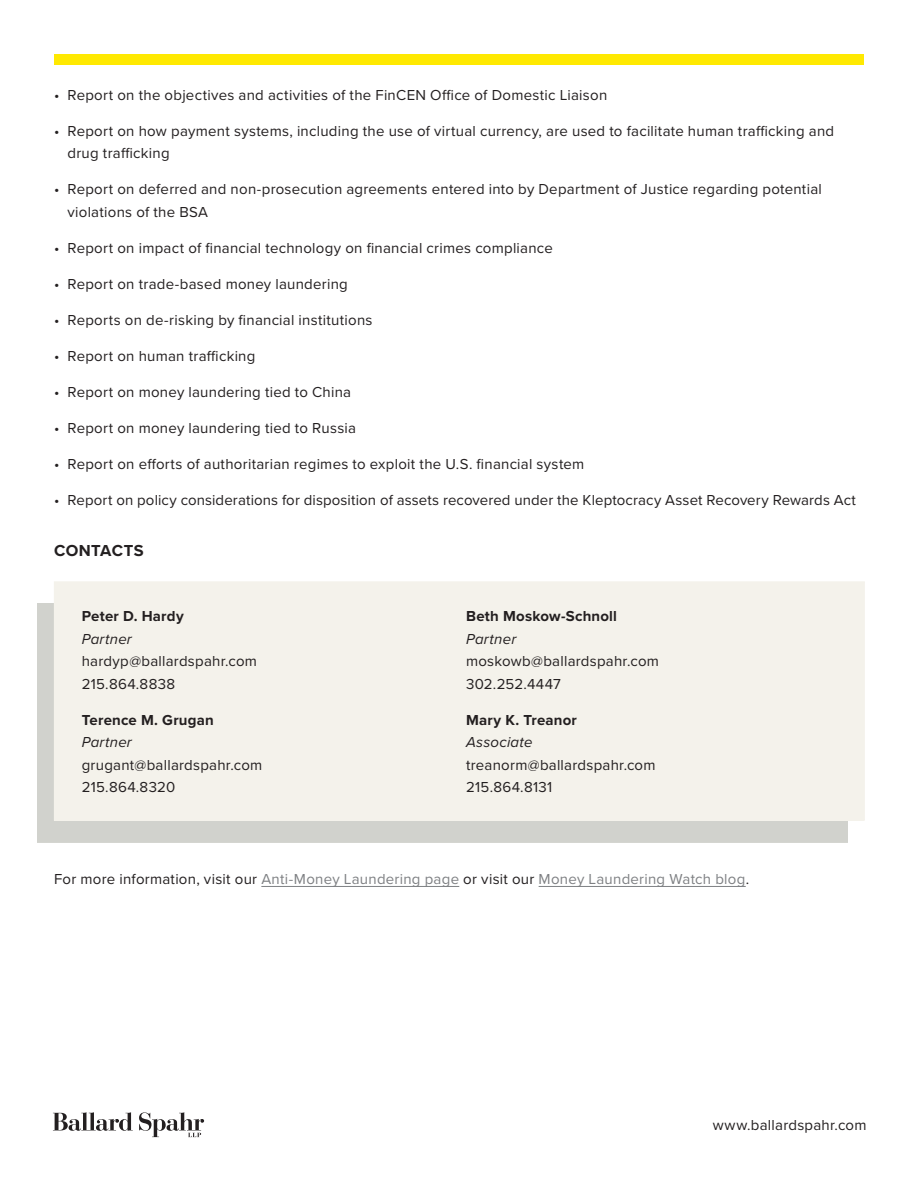
<style>
.page{position:relative;width:918px;height:1188px;background:#fff}
.page>*{position:absolute;margin:0;border:0;box-sizing:border-box;transform-origin:0 0}
.HEADING_1{font:700 16.5px "Proxima Nova";letter-spacing:.02em;color:#231f20}
.BODY_COPY__COLUMN{font:15px/22.5px "Proxima Nova";letter-spacing:.015em;color:#231f20}
.BODY_COPY{font:15px "Proxima Nova";letter-spacing:.02em;color:#7e8083}
.s1{font-weight:700}
.s2{font-style:italic}
.s3{color:#231f20}
</style>
<div class="page">
<div style="left:54px;top:54px;width:810px;height:11px;background:#ffe901"></div>
<svg style="left:53px;top:1112px;width:80px;height:19px"></svg>
<svg style="left:139px;top:1112px;width:65px;height:25px"></svg>
<hr style="left:261px;top:886px;width:198px;height:1px;background:#7e8083">
<hr style="left:539px;top:886px;width:207px;height:1px;background:#7e8083">
<div style="left:37px;top:603px;width:811px;height:239px;background:#d1d2cd"></div>
<div style="left:54px;top:582px;width:810px;height:238px;background:#f4f2eb"></div>
<div style="left:54px;top:581px;width:811px;height:240px;border:1px solid #f4f2eb"></div>
<p class="BODY_COPY__COLUMN" style="left:54px;top:83px;width:555px">• Report on the objectives and activities of the FinCEN Office of Domestic Liaison</p>
<p class="BODY_COPY__COLUMN" style="left:68px;top:119px;width:768px;text-indent:-14px">• Report on how payment systems, including the use of virtual currency, are used to facilitate human trafficking and drug trafficking</p>
<p class="BODY_COPY__COLUMN" style="left:68px;top:177px;width:756px;text-indent:-14px">• Report on deferred and non-prosecution agreements entered into by Department of Justice regarding potential violations of the BSA</p>
<p class="BODY_COPY__COLUMN" style="left:54px;top:236px;width:500px">• Report on impact of financial technology on financial crimes compliance</p>
<p class="BODY_COPY__COLUMN" style="left:54px;top:272px;width:295px">• Report on trade-based money laundering</p>
<p class="BODY_COPY__COLUMN" style="left:54px;top:308px;width:320px">• Reports on de-risking by financial institutions</p>
<p class="BODY_COPY__COLUMN" style="left:54px;top:344px;width:203px">• Report on human trafficking</p>
<p class="BODY_COPY__COLUMN" style="left:54px;top:380px;width:299px">• Report on money laundering tied to China</p>
<p class="BODY_COPY__COLUMN" style="left:54px;top:416px;width:304px">• Report on money laundering tied to Russia</p>
<p class="BODY_COPY__COLUMN" style="left:54px;top:452px;width:532px">• Report on efforts of authoritarian regimes to exploit the U.S. financial system</p>
<p class="BODY_COPY__COLUMN" style="left:54px;top:488px;width:804px">• Report on policy considerations for disposition of assets recovered under the Kleptocracy Asset Recovery Rewards Act</p>
<p class="HEADING_1" style="left:54px;top:538px;width:91px">CONTACTS</p>
<p class="BODY_COPY__COLUMN" style="left:82px;top:604px;width:177px"><span class="s1">Peter D. Hardy<br></span><span class="s2">Partner </span>hardyp@ballardspahr.com<br>215.864.8838</p>
<p class="BODY_COPY__COLUMN" style="left:82px;top:708px;width:182px"><span class="s1">Terence M. Grugan<br></span><span class="s2">Partner </span>grugant@ballardspahr.com<br>215.864.8320</p>
<p class="BODY_COPY__COLUMN" style="left:466px;top:604px;width:194px"><span class="s1">Beth Moskow-Schnoll<br></span><span class="s2">Partner </span>moskowb@ballardspahr.com<br>302.252.4447</p>
<p class="BODY_COPY__COLUMN" style="left:466px;top:708px;width:191px"><span class="s1">Mary K. Treanor<br></span><span class="s2">Associate </span>treanorm@ballardspahr.com<br>215.864.8131</p>
<p class="BODY_COPY" style="left:54px;top:868px;width:697px"><span class="s3">For more information, visit our</span> Anti-Money Laundering page <span class="s3">or visit our</span> Money Laundering Watch blog<span class="s3">.</span></p>
<p class="BODY_COPY__COLUMN" style="left:713px;top:1113px;width:155px">www.ballardspahr.com</p>
</div>
